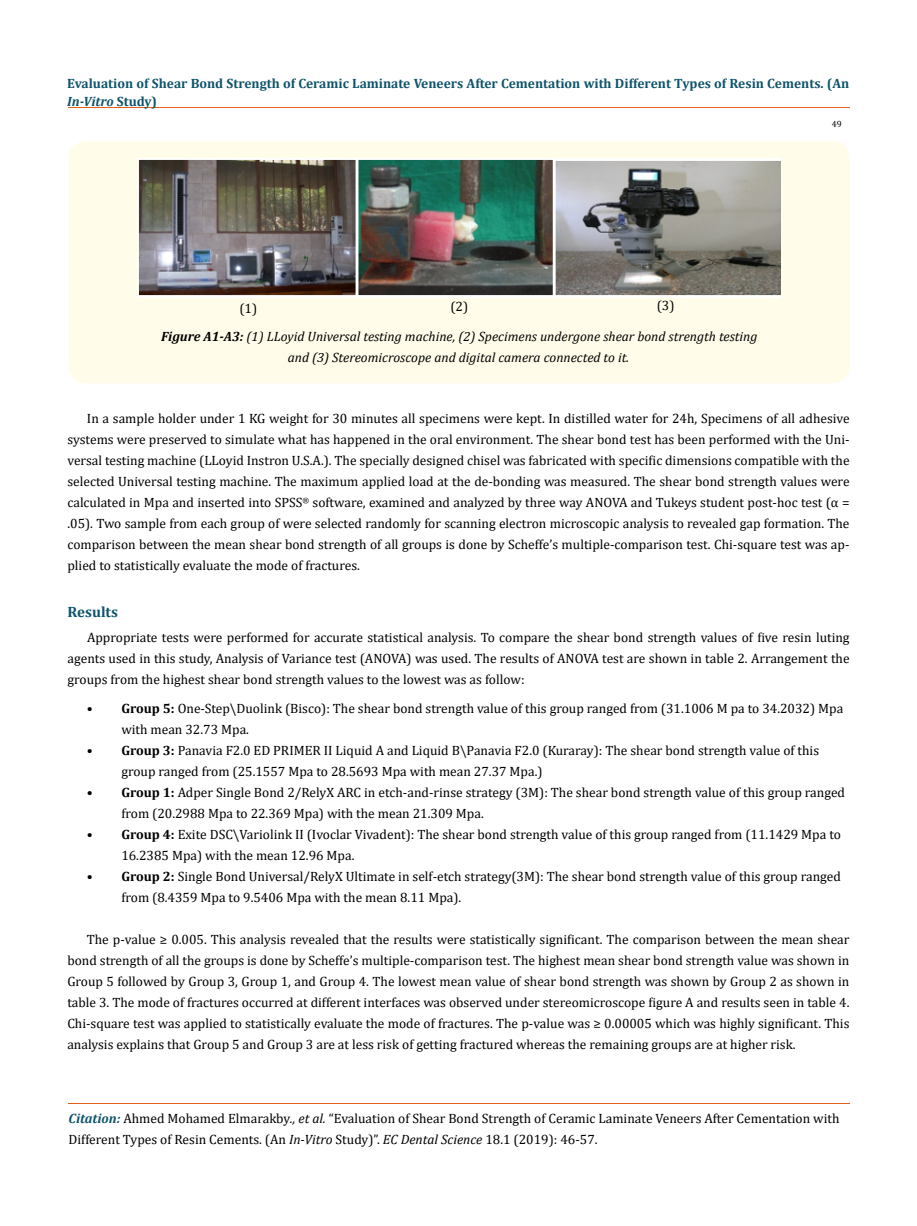
<style>
.page{position:relative;width:917px;height:1226px;background:#fff}
.page>*{position:absolute;margin:0;border:0;box-sizing:border-box;transform-origin:0 0}
.t1{font:700 15px "Cambria";color:#0e546a}
.t2{font:13.5px/21px "Cambria";color:#000}
.t3{font:italic 13.5px/21px "Cambria";color:#000;text-align:center}
.t4{font:700 13.5px/18px "Cambria";color:#0e546a}
.t5{font:9px "Cambria";color:#000}
.s1{font-style:italic}
.s2{font-weight:700}
.s3{font-weight:700;font-style:italic;color:#0e546a}
</style>
<div class="page">
<hr style="left:68px;top:108px;width:781px;height:1px;background:#e05d1a">
<hr style="left:68px;top:1103px;width:781px;height:1px;background:#e05d1a">
<div style="left:69px;top:141px;width:780px;height:242px;background:#fffde9;border-radius:18px"></div>
<img style="left:138px;top:159px;width:644px;height:139px">
<p class="t4" style="left:67px;top:73px;width:783px">Evaluation of Shear Bond Strength of Ceramic Laminate Veneers After Cementation with Different Types of Resin Cements. (An<br><span class="s1">In-Vitro</span> Study)</p>
<p class="t2" style="left:239px;top:297px;width:19px">(1)</p>
<p class="t2" style="left:450px;top:296px;width:19px">(2)</p>
<p class="t2" style="left:656px;top:294px;width:19px">(3)</p>
<p class="t3" style="left:161px;top:325px;width:598px"><span class="s2">Figure A1-A3:</span> (1) LLoyid Universal testing machine, (2) Specimens undergone shear bond strength testing and (3) Stereomicroscope and digital camera connected to it.</p>
<p class="t5" style="left:831px;top:119px;width:11px">49</p>
<p class="t2" style="left:67px;top:408px;width:783px;text-align:justify;text-indent:20px">In a sample holder under 1 KG weight for 30 minutes all specimens were kept. In distilled water for 24h, Specimens of all adhesive systems were preserved to simulate what has happened in the oral environment. The shear bond test has been performed with the Uni&shy;versal testing machine (LLoyid Instron U.S.A.). The specially designed chisel was fabricated with specific dimensions compatible with the selected Universal testing machine. The maximum applied load at the de-bonding was measured. The shear bond strength values were calculated in Mpa and inserted into SPSS<sup>®</sup> software, examined and analyzed by three way ANOVA and Tukeys student post-hoc test (α = .05). Two sample from each group of were selected randomly for scanning electron microscopic analysis to revealed gap formation. The comparison between the mean shear bond strength of all groups is done by Scheffe’s multiple-comparison test. Chi-square test was ap&shy;plied to statistically evaluate the mode of fractures.</p>
<p class="t1" style="left:68px;top:601px;width:52px">Results</p>
<p class="t2" style="left:68px;top:626px;width:783px;text-align:justify;text-indent:19px">Appropriate tests were performed for accurate statistical analysis. To compare the shear bond strength values of five resin luting agents used in this study, Analysis of Variance test (ANOVA) was used. The results of ANOVA test are shown in table 2. Arrangement the groups from the highest shear bond strength values to the lowest was as follow:</p>
<p class="t2" style="left:121px;top:697px;width:723px;text-indent:-35px">• <span class="s2">Group 5:</span> One-Step\Duolink (Bisco): The shear bond strength value of this group ranged from (31.1006 M pa to 34.2032) Mpa with mean 32.73 Mpa.</p>
<p class="t2" style="left:121px;top:739px;width:699px;text-indent:-35px">• <span class="s2">Group 3:</span> Panavia F2.0 ED PRIMER II Liquid A and Liquid B\Panavia F2.0 (Kuraray): The shear bond strength value of this group ranged from (25.1557 Mpa to 28.5693 Mpa with mean 27.37 Mpa.)</p>
<p class="t2" style="left:121px;top:781px;width:725px;text-indent:-35px">• <span class="s2">Group 1:</span> Adper Single Bond 2/RelyX ARC in etch-and-rinse strategy (3M): The shear bond strength value of this group ranged from (20.2988 Mpa to 22.369 Mpa) with the mean 21.309 Mpa.</p>
<p class="t2" style="left:121px;top:823px;width:721px;text-indent:-35px">• <span class="s2">Group 4:</span> Exite DSC\Variolink II (Ivoclar Vivadent): The shear bond strength value of this group ranged from (11.1429 Mpa to<br>16.2385 Mpa) with the mean 12.96 Mpa.</p>
<p class="t2" style="left:121px;top:865px;width:721px;text-indent:-35px">• <span class="s2">Group 2:</span> Single Bond Universal/RelyX Ultimate in self-etch strategy(3M): The shear bond strength value of this group ranged from (8.4359 Mpa to 9.5406 Mpa with the mean 8.11 Mpa).</p>
<p class="t2" style="left:67px;top:929px;width:783px;text-align:justify;text-indent:19px">The p-value ≥ 0.005. This analysis revealed that the results were statistically significant. The comparison between the mean shear bond strength of all the groups is done by Scheffe’s multiple-comparison test. The highest mean shear bond strength value was shown in Group 5 followed by Group 3, Group 1, and Group 4. The lowest mean value of shear bond strength was shown by Group 2 as shown in table 3. The mode of fractures occurred at different interfaces was observed under stereomicroscope figure A and results seen in table 4.<br>Chi-square test was applied to statistically evaluate the mode of fractures. The p-value was ≥ 0.00005 which was highly significant. This analysis explains that Group 5 and Group 3 are at less risk of getting fractured whereas the remaining groups are at higher risk.</p>
<p class="t2" style="left:69px;top:1108px;width:772px"><span class="s3">Citation:</span> Ahmed Mohamed Elmarakby<span class="s1">., et al.</span> “Evaluation of Shear Bond Strength of Ceramic Laminate Veneers After Cementation with<br>Different Types of Resin Cements. (An <span class="s1">In-Vitro</span> Study)”. <span class="s1">EC Dental Science</span> 18.1 (2019): 46-57.</p>
</div>
